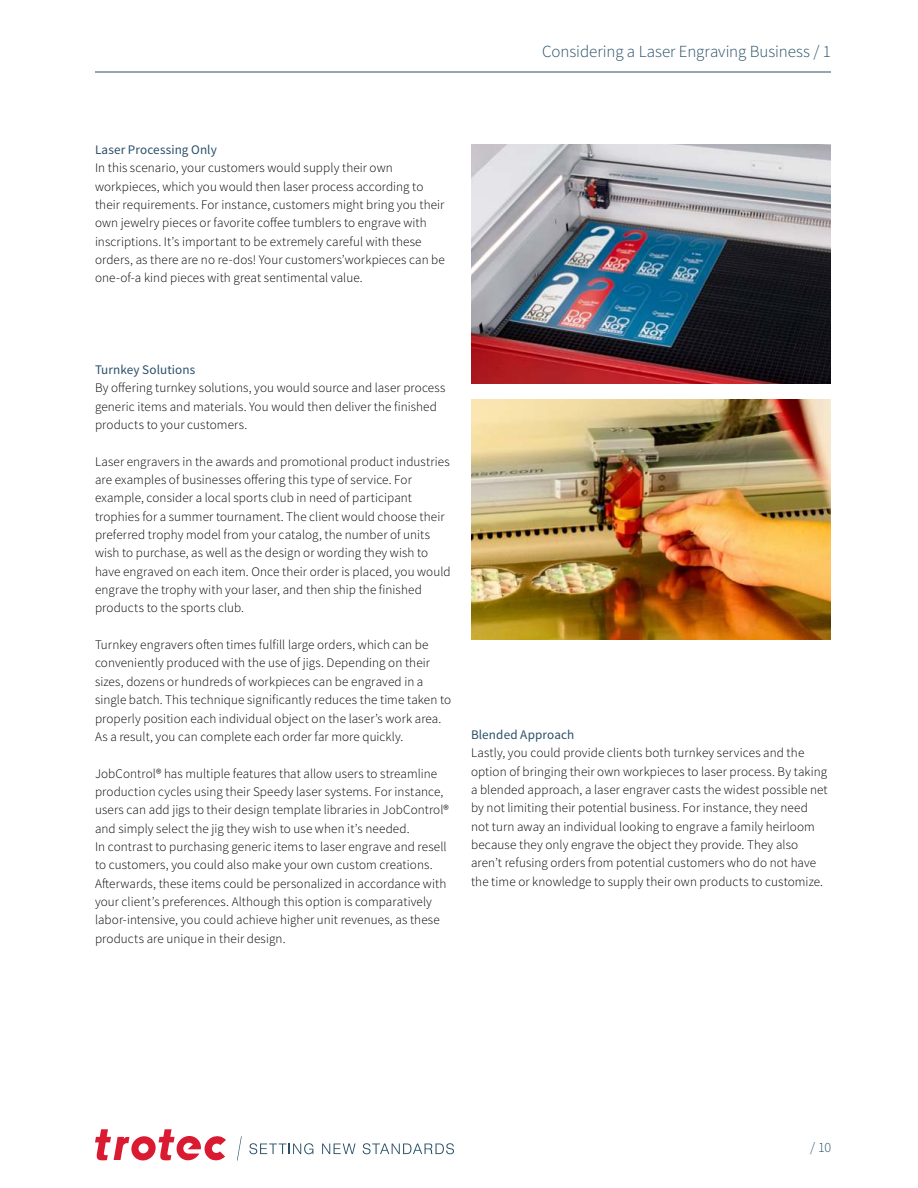
<style>
.page{position:relative;width:918px;height:1188px;background:#fff}
.page>*{position:absolute;margin:0;border:0;box-sizing:border-box;transform-origin:0 0}
.t1{font:300 16.95px "Source Sans Pro";letter-spacing:-.005em;color:#294f67}
.t2{font:300 14.1px "Source Sans Pro";color:#294f67}
.t3{font:300 13.05px/18.3px "Source Sans Pro";letter-spacing:.01em;color:#000}
.t4{font:13.05px "Source Sans Pro";letter-spacing:.01em;color:#294f67}
</style>
<div class="page">
<svg style="left:237px;top:1136px;width:5px;height:25px"></svg>
<svg style="left:249px;top:1143px;width:64px;height:11px"></svg>
<svg style="left:322px;top:1144px;width:34px;height:10px"></svg>
<svg style="left:363px;top:1143px;width:91px;height:11px"></svg>
<svg style="left:95px;top:1129px;width:131px;height:32px"></svg>
<img style="left:471px;top:144px;width:360px;height:240px">
<img style="left:471px;top:400px;width:360px;height:240px">
<hr style="left:95px;top:72px;width:736px;height:1px;background:#294f67">
<p class="t1" style="left:542px;top:44px;width:290px">Considering a Laser Engraving Business / 1</p>
<p class="t4" style="left:95px;top:144px;width:123px">Laser Processing Only</p>
<p class="t3" style="left:95px;top:160px;width:351px">In this scenario, your customers would supply their own workpieces, which you would then laser process according to their requirements. For instance, customers might bring you their own jewelry pieces or favorite coffee tumblers to engrave with inscriptions. It’s important to be extremely careful with these orders, as there are no re-dos! Your customers’workpieces can be one-of-a kind pieces with great sentimental value.</p>
<p class="t4" style="left:95px;top:365px;width:102px">Turnkey Solutions</p>
<p class="t3" style="left:95px;top:380px;width:352px">By offering turnkey solutions, you would source and laser process generic items and materials. You would then deliver the finished products to your customers.</p>
<p class="t3" style="left:95px;top:453px;width:357px">Laser engravers in the awards and promotional product industries are examples of businesses offering this type of service. For example, consider a local sports club in need of participant trophies for a summer tournament. The client would choose their preferred trophy model from your catalog, the number of units wish to purchase, as well as the design or wording they wish to have engraved on each item. Once their order is placed, you would engrave the trophy with your laser, and then ship the finished products to the sports club.</p>
<p class="t3" style="left:95px;top:637px;width:358px">Turnkey engravers often times fulfill large orders, which can be conveniently produced with the use of jigs. Depending on their sizes, dozens or hundreds of workpieces can be engraved in a single batch. This technique significantly reduces the time taken to properly position each individual object on the laser’s work area.<br>As a result, you can complete each order far more quickly.</p>
<p class="t3" style="left:95px;top:765px;width:355px">JobControl® has multiple features that allow users to streamline production cycles using their Speedy laser systems. For instance, users can add jigs to their design template libraries in JobControl® and simply select the jig they wish to use when it’s needed.<br>In contrast to purchasing generic items to laser engrave and resell to customers, you could also make your own custom creations.<br>Afterwards, these items could be personalized in accordance with your client’s preferences. Although this option is comparatively labor-intensive, you could achieve higher unit revenues, as these products are unique in their design.</p>
<p class="t4" style="left:471px;top:729px;width:105px">Blended Approach</p>
<p class="t3" style="left:471px;top:745px;width:358px">Lastly, you could provide clients both turnkey services and the option of bringing their own workpieces to laser process. By taking a blended approach, a laser engraver casts the widest possible net by not limiting their potential business. For instance, they need not turn away an individual looking to engrave a family heirloom because they only engrave the object they provide. They also aren’t refusing orders from potential customers who do not have the time or knowledge to supply their own products to customize.</p>
<p class="t2" style="left:810px;top:1142px;width:23px">/ 10</p>
</div>
